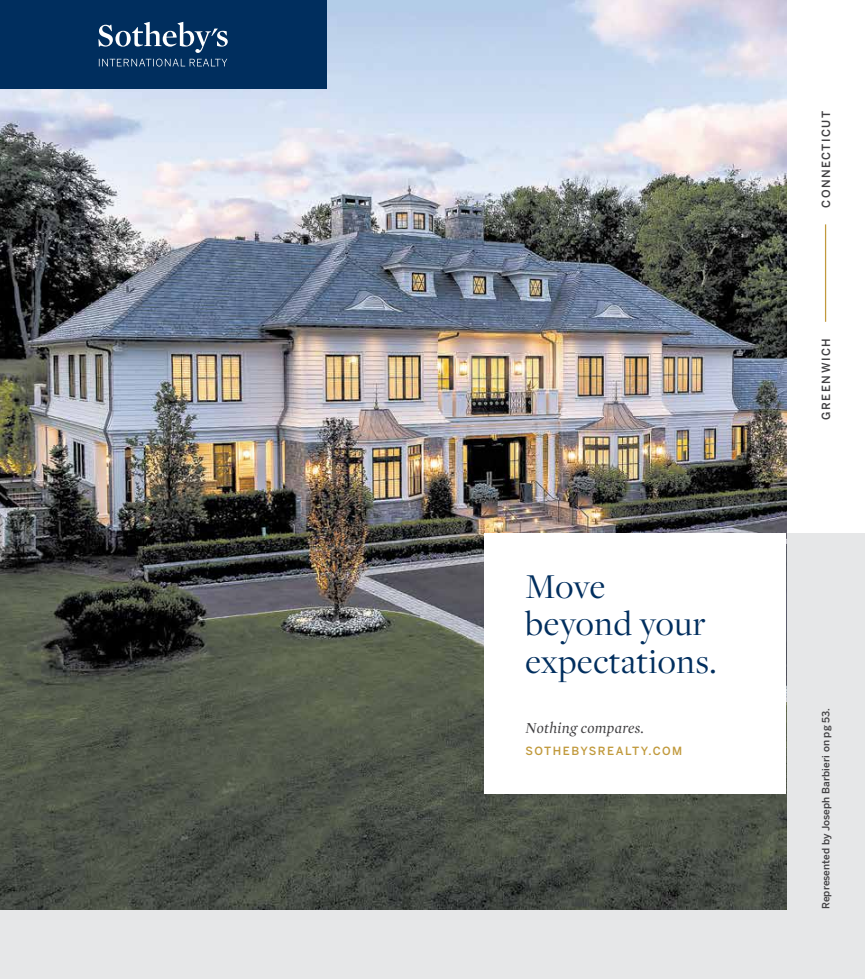
<style>
.page{position:relative;width:865px;height:979px;background:#fff}
.page>*{position:absolute;margin:0;border:0;box-sizing:border-box;transform-origin:0 0}
.t1{font:36.25px/37.5px "Freight Disp Pro";letter-spacing:.02em;color:#002e5e}
.t2{font:italic 15.62px "Mercury Display";letter-spacing:.02em;color:#414042}
.t3{font:500 11.25px "Benton Sans";letter-spacing:.135em;color:#414042}
.t4{font:500 11.25px "Benton Sans";letter-spacing:.135em;color:#c19a3d}
.t5{font:500 10px "Benton Sans";letter-spacing:.01em;color:#414042}
</style>
<div class="page">
<div style="left:0;top:533px;width:864px;height:445px;background:#e6e7e8"></div>
<img style="left:0;top:0;width:785px;height:908px">
<div style="left:484px;top:533px;width:301px;height:261px;background:#fff"></div>
<div style="left:0;top:0;width:326px;height:88px;background:#002e5e"></div>
<svg style="left:98px;top:22px;width:129px;height:31px"></svg>
<svg style="left:99px;top:59px;width:128px;height:8px"></svg>
<hr style="left:824px;top:224px;width:1px;height:98px;background:#c19a3d">
<h1 class="t1" style="left:525px;top:566px;width:192px">Move beyond your expectations.</h1>
<h2 class="t2" style="left:525px;top:717px;width:120px">Nothing compares.</h2>
<p class="t4" style="left:525px;top:743px;width:158px">SOTHEBYSREALTY.COM</p>
<p class="t3" style="left:818px;top:208px;width:98px;rotate:-90deg">CONNECTICUT</p>
<p class="t3" style="left:818px;top:419px;width:83px;rotate:-90deg">GREENWICH</p>
<p class="t5" style="left:819px;top:908px;width:202px;rotate:-90deg">Represented by Joseph Barbieri on pg 53.</p>
</div>
